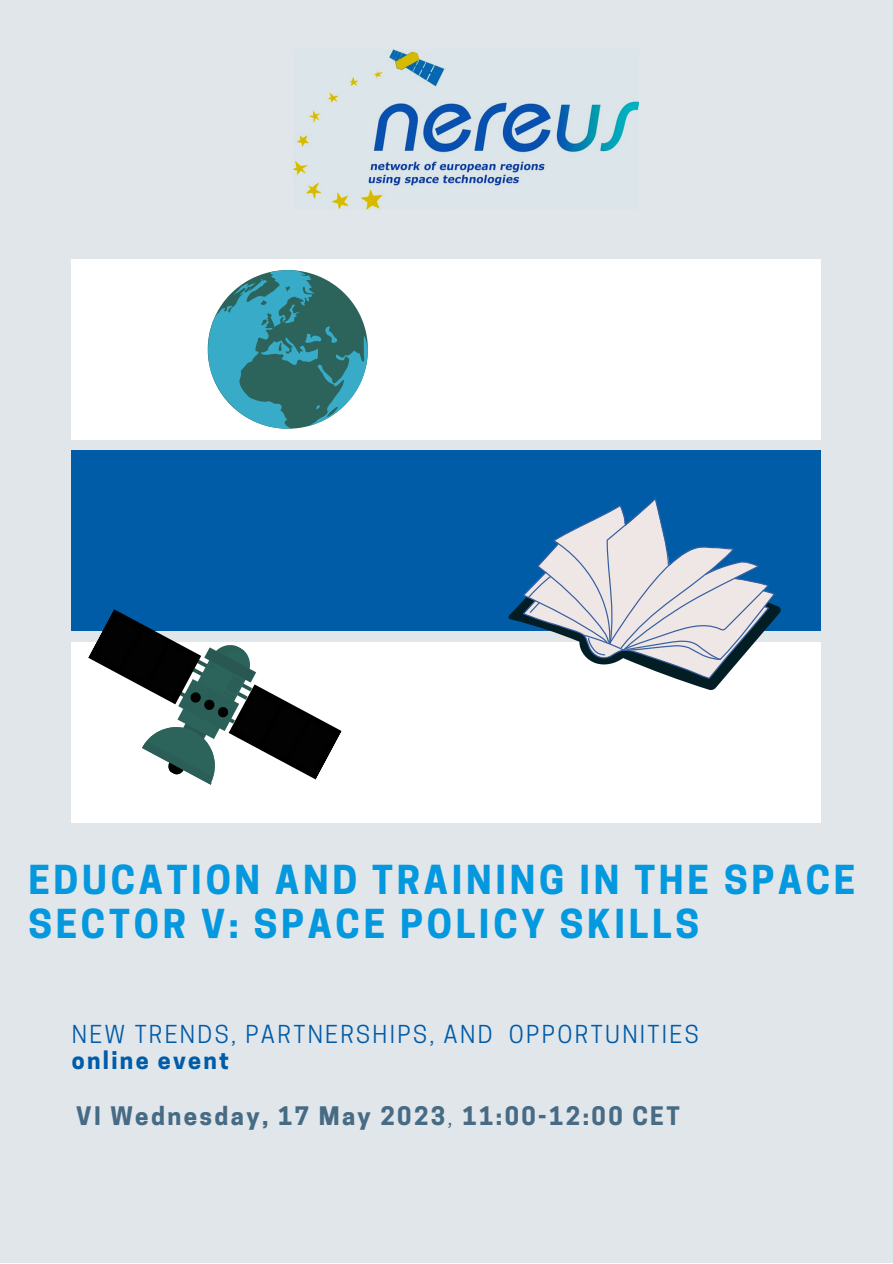
<style>
.page{position:relative;width:893px;height:1264px;background:#fff}
.page>*{position:absolute;margin:0;border:0;box-sizing:border-box;transform-origin:0 0}
.t1{font:700 37.5px/43.8px "Cooper Hewitt";letter-spacing:.1em;color:#0498de}
.t2{font:700 24px "Cooper Hewitt";letter-spacing:.1em;color:#476b85}
.t3{font:23.25px "Cooper Hewitt";letter-spacing:.1em;color:#015ca8}
.t4{font:700 23.25px "Cooper Hewitt";letter-spacing:.1em;color:#015ca8}
.s1{font-weight:400}
</style>
<div class="page">
<div style="left:0;top:0;width:892px;height:1262px;background:#e1e6eb"></div>
<div style="left:72px;top:259px;width:748px;height:180px;background:#fff"></div>
<div style="left:72px;top:451px;width:748px;height:180px;background:#015ca8"></div>
<div style="left:72px;top:642px;width:748px;height:180px;background:#fff"></div>
<svg style="left:88px;top:609px;width:254px;height:176px"></svg>
<svg style="left:207px;top:270px;width:161px;height:159px"></svg>
<svg style="left:508px;top:498px;width:273px;height:192px"></svg>
<img style="left:294px;top:50px;width:345px;height:159px">
<p class="t1" style="left:28px;top:863px;width:828px">EDUCATION AND TRAINING IN THE SPACE<br>SECTOR V: SPACE POLICY SKILLS</p>
<p class="t3" style="left:72px;top:1025px;width:628px">NEW TRENDS, PARTNERSHIPS, AND OPPORTUNITIES</p>
<p class="t4" style="left:72px;top:1051px;width:159px">online event</p>
<p class="t2" style="left:76px;top:1107px;width:605px">VI Wednesday, 17 May 2023<span class="s1">,</span> 11:00-12:00 CET</p>
</div>
